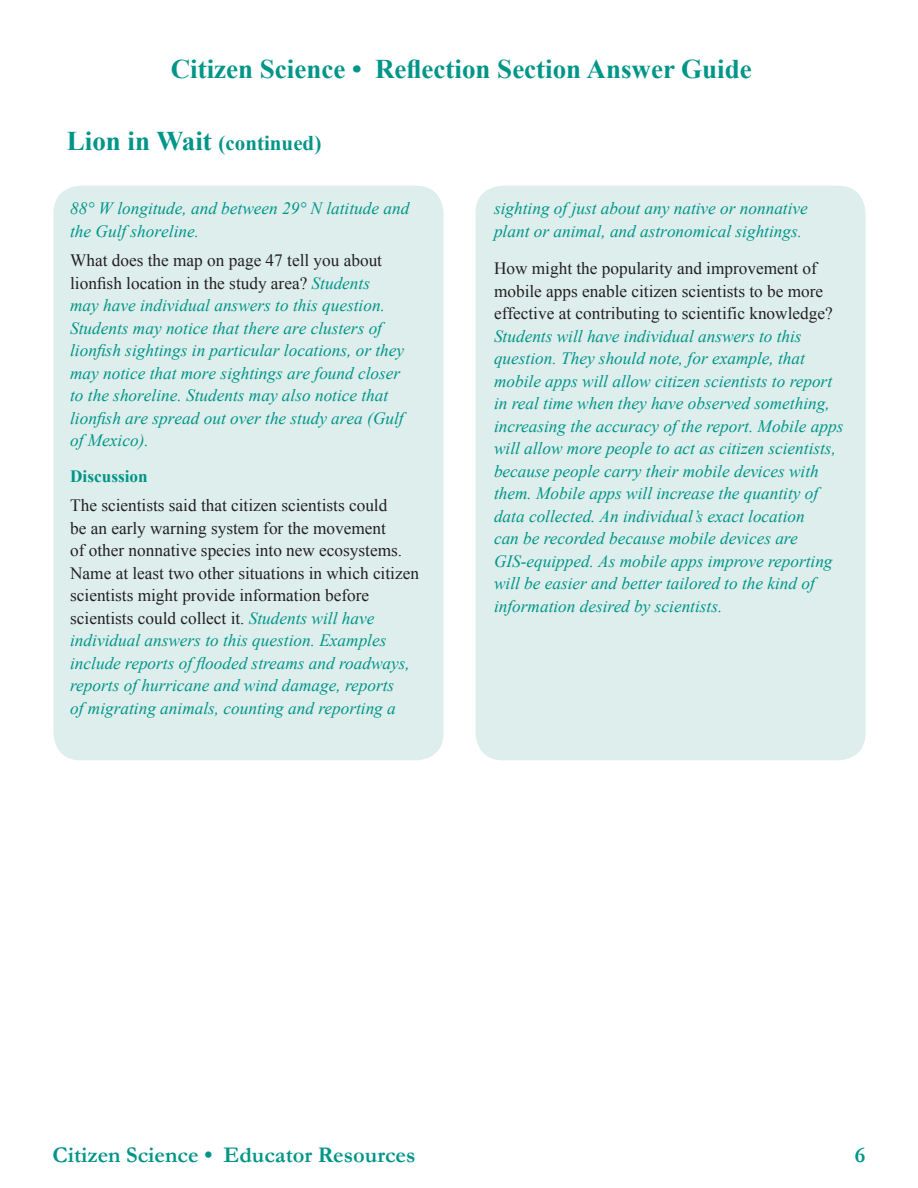
<style>
.page{position:relative;width:918px;height:1188px;background:#fff}
.page>*{position:absolute;margin:0;border:0;box-sizing:border-box;transform-origin:0 0}
.t1{font:700 27px "Times New Roman";color:#009588}
.t2{font:700 22.5px "Garamond";color:#009588}
.t3{font:700 21px "Times New Roman";color:#009588}
.t4{font:italic 17.25px/22.5px "Times New Roman";color:#009588}
.t5{font:17.25px/22.5px "Times New Roman";color:#231f20}
.t6{font:700 17.25px "Times New Roman";color:#009588}
.s1{font-size:27px}
.s2{font-style:normal;color:#231f20}
.s3{font-style:italic;color:#009588}
</style>
<div class="page">
<div style="left:54px;top:186px;width:390px;height:574px;background:#ddeeec;border-radius:27px"></div>
<div style="left:475px;top:186px;width:390px;height:574px;background:#ddeeec;border-radius:27px"></div>
<p class="t1" style="left:171px;top:51px;width:583px">Citizen Science • Reflection Section Answer Guide</p>
<p class="t3" style="left:67px;top:128px;width:256px"><span class="s1">Lion in Wait</span> (continued)</p>
<p class="t4" style="left:70px;top:197px;width:341px">88° W longitude, and between 29° N latitude and the Gulf shoreline.</p>
<p class="t4" style="left:70px;top:249px;width:336px"><span class="s2">What does the map on page 47 tell you about lionfish location in the study area?</span> Students<br>may have individual answers to this question.<br>Students may notice that there are clusters of lionfish sightings in particular locations, or they may notice that more sightings are found closer to the shoreline. Students may also notice that lionfish are spread out over the study area (Gulf of Mexico).</p>
<p class="t6" style="left:70px;top:464px;width:79px">Discussion</p>
<p class="t5" style="left:70px;top:494px;width:350px">The scientists said that citizen scientists could<br>be an early warning system for the movement<br>of other nonnative species into new ecosystems.<br>Name at least two other situations in which citizen scientists might provide information before scientists could collect it. <span class="s3">Students will have individual answers to this question. Examples include reports of flooded streams and roadways, reports of hurricane and wind damage, reports<br>of migrating animals, counting and reporting a</span></p>
<p class="t4" style="left:494px;top:197px;width:315px">sighting of just about any native or nonnative plant or animal, and astronomical sightings.</p>
<p class="t4" style="left:494px;top:257px;width:351px"><span class="s2">How might the popularity and improvement of mobile apps enable citizen scientists to be more effective at contributing to scientific knowledge?<br></span>Students will have individual answers to this question. They should note, for example, that mobile apps will allow citizen scientists to report in real time when they have observed something, increasing the accuracy of the report. Mobile apps will allow more people to act as citizen scientists, because people carry their mobile devices with them. Mobile apps will increase the quantity of data collected. An individual’s exact location<br>can be recorded because mobile devices are GIS-equipped. As mobile apps improve reporting will be easier and better tailored to the kind of information desired by scientists.</p>
<p class="t2" style="left:53px;top:1140px;width:364px">Citizen Science • Educator Resources</p>
<p class="t2" style="left:855px;top:1140px;width:12px">6</p>
</div>
